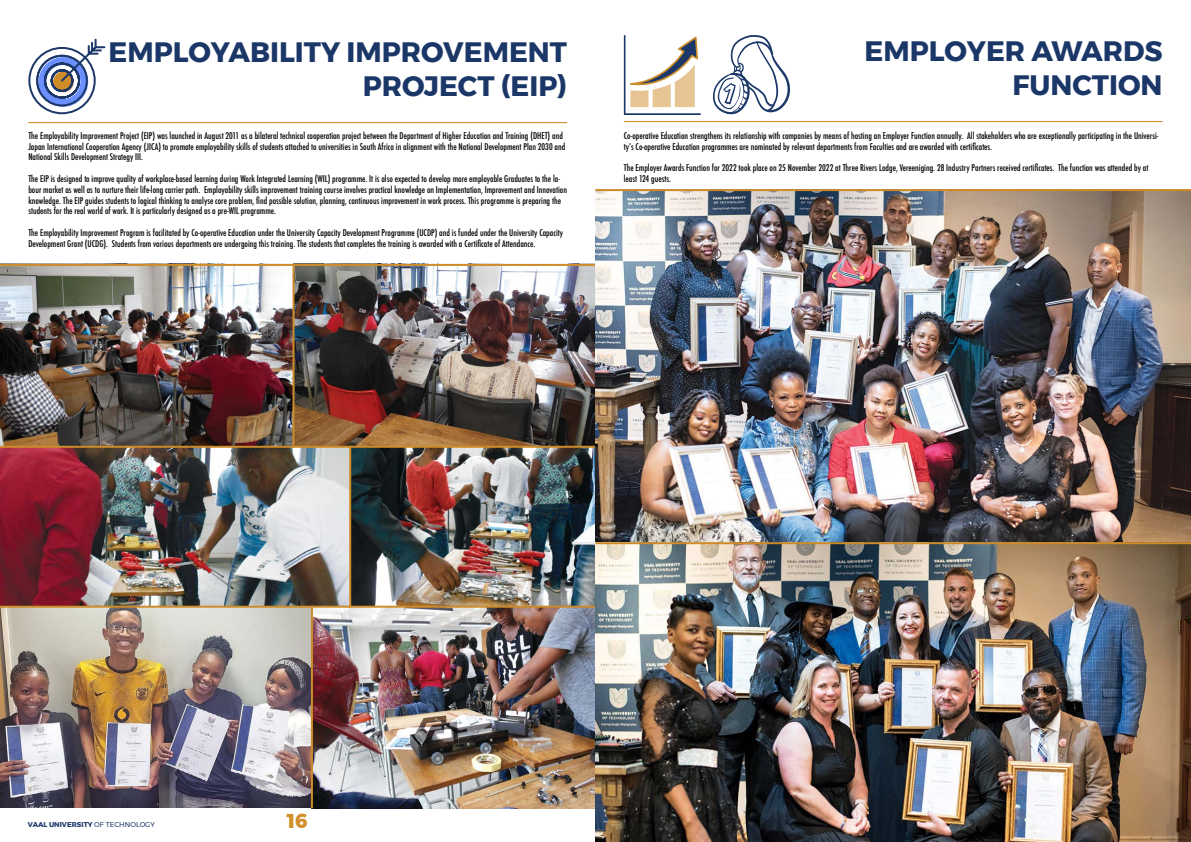
<style>
.page{position:relative;width:1191px;height:842px;background:#fff}
.page>*{position:absolute;margin:0;border:0;box-sizing:border-box;transform-origin:0 0}
.t1{font:700 28px/33.6px "Montserrat";color:#1b3768;text-align:right}
.t2{font:800 20px "Montserrat";color:#d38f2b}
.t3{font:500 condensed 9px/10.8px "Futura";color:#000}
.t4{font:700 7px "Montserrat";color:#1b3668}
.s1{font-weight:400}
</style>
<div class="page">
<hr style="left:28px;top:122px;width:539px;height:1px;background:#cd8b2a">
<svg style="left:28px;top:38px;width:78px;height:77px"></svg>
<img style="left:0;top:266px;width:595px;height:542px">
<hr style="left:0;top:446px;width:595px;height:2px;background:#cd8b2a">
<hr style="left:0;top:606px;width:595px;height:2px;background:#cd8b2a">
<hr style="left:292px;top:264px;width:2px;height:184px;background:#cd8b2a">
<hr style="left:349px;top:446px;width:2px;height:162px;background:#cd8b2a">
<hr style="left:311px;top:606px;width:2px;height:202px;background:#cd8b2a">
<hr style="left:0;top:264px;width:595px;height:2px;background:#cd8b2a">
<hr style="left:624px;top:121px;width:538px;height:1px;background:#cd8b2a">
<svg style="left:624px;top:35px;width:77px;height:80px"></svg>
<svg style="left:713px;top:35px;width:78px;height:79px"></svg>
<img style="left:595px;top:191px;width:596px;height:651px">
<hr style="left:595px;top:542px;width:596px;height:2px;background:#cd8b2a">
<hr style="left:595px;top:189px;width:596px;height:2px;background:#cd8b2a">
<h1 class="t1" style="left:109px;top:35px;width:460px">EMPLOYABILITY IMPROVEMENT<br>PROJECT (EIP)</h1>
<p class="t3" style="left:28px;top:130px;width:538px">The Employability Improvement Project (EIP) was launched in August 2011 as a bilateral technical cooperation project between the Department of Higher Education and Training (DHET) and<br>Japan International Cooperation Agency (JICA) to promote employability skills of students attached to universities in South Africa in alignment with the National Development Plan 2030 and<br>National Skills Development Strategy III.</p>
<p class="t3" style="left:28px;top:173px;width:540px">The EIP is designed to improve quality of workplace-based learning during Work Integrated Learning (WIL) programme. It is also expected to develop more employable Graduates to the la&shy;bour market as well as to nurture their life-long carrier path. Employability skills improvement training course involves practical knowledge on Implementation, Improvement and Innovation knowledge. The EIP guides students to logical thinking to analyse core problem, find possible solution, planning, continuous improvement in work process. This programme is preparing the students for the real world of work. It is particularly designed as a pre-WIL programme.</p>
<p class="t3" style="left:28px;top:227px;width:536px">The Employability Improvement Program is facilitated by Co-operative Education under the University Capacity Development Programme (UCDP) and is funded under the University Capacity<br>Development Grant (UCDG). Students from various departments are undergoing this training. The students that completes the training is awarded with a Certificate of Attendance.</p>
<h1 class="t1" style="left:864px;top:34px;width:300px">EMPLOYER AWARDS<br>FUNCTION</h1>
<p class="t3" style="left:624px;top:130px;width:536px">Co-operative Education strengthens its relationship with companies by means of hosting an Employer Function annually. All stakeholders who are exceptionally participating in the Universi&shy;ty’s Co-operative Education programmes are nominated by relevant departments from Faculties and are awarded with certificates.</p>
<p class="t3" style="left:624px;top:163px;width:526px">The Employer Awards Function for 2022 took place on 25 November 2022 at Three Rivers Lodge, Vereeniging. 28 Industry Partners received certificates. The function was attended by at least 124 guests.</p>
<p class="t4" style="left:28px;top:819px;width:128px">VAAL UNIVERSITY <span class="s1">OF TECHNOLOGY</span></p>
<h2 class="t2" style="left:287px;top:804px;width:22px">16</h2>
</div>
